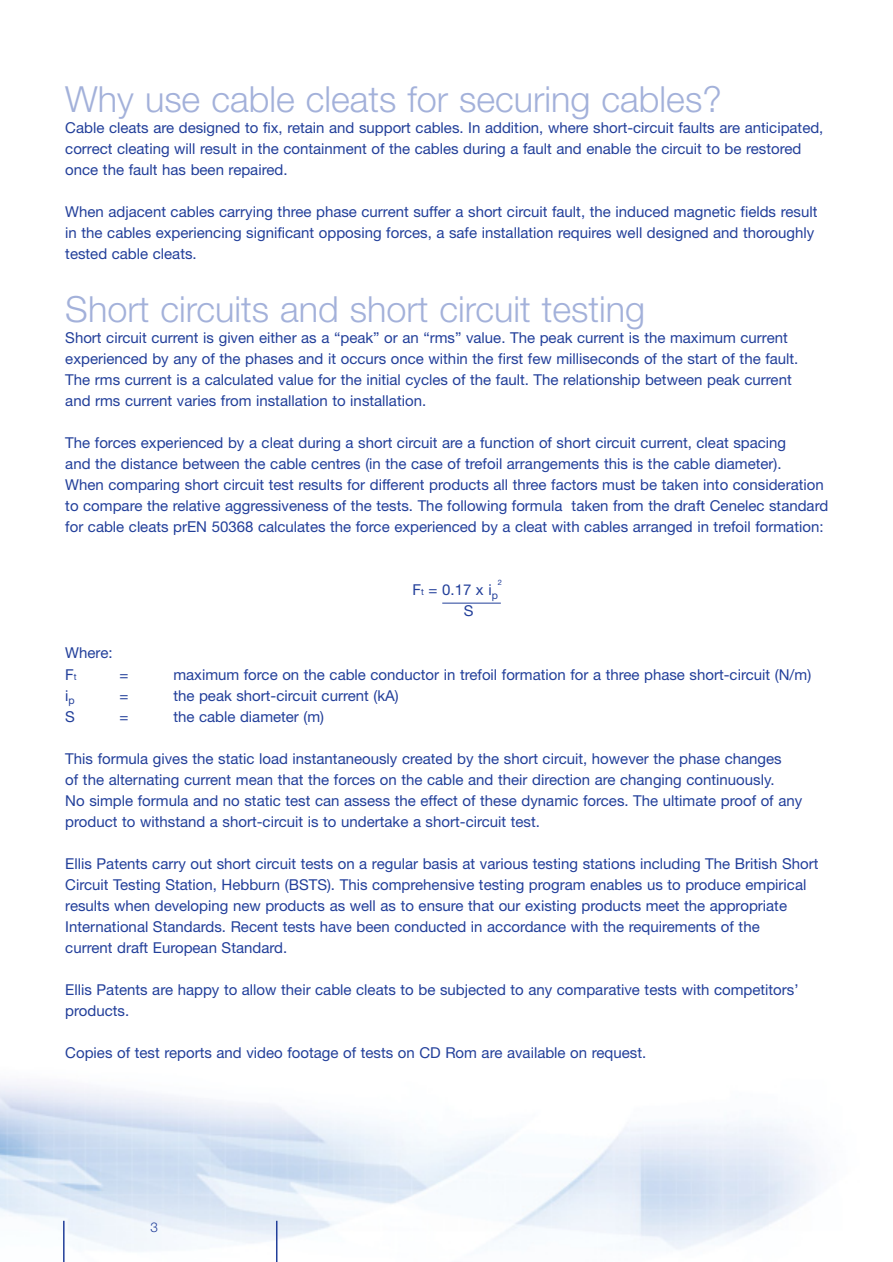
<style>
.page{position:relative;width:893px;height:1262px;background:#fff}
.page>*{position:absolute;margin:0;border:0;box-sizing:border-box;transform-origin:0 0}
.t1{font:300 36px "Helvetica Neue";color:#a3b1da}
.t2{font:15px/21px "Helvetica Neue";color:#223f9a}
.t3{font:300 13.5px "Helvetica Neue";color:#223f9a}
.t4{font:7.5px "Helvetica Neue";color:#223f9a}
.s1{font-size:9px}
</style>
<div class="page">
<hr style="left:276px;top:1220px;width:1px;height:41px;background:#223f9a">
<hr style="left:63px;top:1220px;width:2px;height:41px;background:#223f9a">
<hr style="left:442px;top:603px;width:59px;height:1px;background:#223f9a">
<h1 class="t1" style="left:65px;top:87px;width:657px">Why use cable cleats for securing cables?</h1>
<p class="t2" style="left:65px;top:119px;width:759px">Cable cleats are designed to fix, retain and support cables. In addition, where short-circuit faults are anticipated, correct cleating will result in the containment of the cables during a fault and enable the circuit to be restored once the fault has been repaired.</p>
<p class="t2" style="left:65px;top:203px;width:753px">When adjacent cables carrying three phase current suffer a short circuit fault, the induced magnetic fields result in the cables experiencing significant opposing forces, a safe installation requires well designed and thoroughly tested cable cleats.</p>
<h1 class="t1" style="left:65px;top:297px;width:581px">Short circuits and short circuit testing</h1>
<p class="t2" style="left:65px;top:329px;width:734px">Short circuit current is given either as a “peak” or an “rms” value. The peak current is the maximum current experienced by any of the phases and it occurs once within the first few milliseconds of the start of the fault.<br>The rms current is a calculated value for the initial cycles of the fault. The relationship between peak current and rms current varies from installation to installation.</p>
<p class="t2" style="left:65px;top:434px;width:764px">The forces experienced by a cleat during a short circuit are a function of short circuit current, cleat spacing<br>and the distance between the cable centres (in the case of trefoil arrangements this is the cable diameter).<br>When comparing short circuit test results for different products all three factors must be taken into consideration to compare the relative aggressiveness of the tests. The following formula taken from the draft Cenelec standard for cable cleats prEN 50368 calculates the force experienced by a cleat with cables arranged in trefoil formation:</p>
<p class="t4" style="left:498px;top:580px;width:6px">2</p>
<p class="t2" style="left:412px;top:581px;width:87px">F<span class="s1">t</span> = 0.17 x i<sub>p</sub></p>
<p class="t2" style="left:464px;top:602px;width:11px">S</p>
<p class="t2" style="left:65px;top:644px;width:49px">Where:<br>F<span class="s1">t</span></p>
<p class="t2" style="left:119px;top:665px;width:10px">=</p>
<p class="t2" style="left:173px;top:665px;width:639px">maximum force on the cable conductor in trefoil formation for a three phase short-circuit (N/m)</p>
<p class="t2" style="left:65px;top:686px;width:11px">i<sub>p</sub></p>
<p class="t2" style="left:119px;top:686px;width:10px">=</p>
<p class="t2" style="left:173px;top:686px;width:227px">the peak short-circuit current (kA)</p>
<p class="t2" style="left:65px;top:707px;width:11px">S</p>
<p class="t2" style="left:119px;top:707px;width:10px">=</p>
<p class="t2" style="left:173px;top:707px;width:152px">the cable diameter (m)</p>
<p class="t2" style="left:65px;top:749px;width:738px">This formula gives the static load instantaneously created by the short circuit, however the phase changes<br>of the alternating current mean that the forces on the cable and their direction are changing continuously.<br>No simple formula and no static test can assess the effect of these dynamic forces. The ultimate proof of any product to withstand a short-circuit is to undertake a short-circuit test.</p>
<p class="t2" style="left:65px;top:854px;width:754px">Ellis Patents carry out short circuit tests on a regular basis at various testing stations including The British Short Circuit Testing Station, Hebburn (BSTS). This comprehensive testing program enables us to produce empirical results when developing new products as well as to ensure that our existing products meet the appropriate International Standards. Recent tests have been conducted in accordance with the requirements of the<br>current draft European Standard.</p>
<p class="t2" style="left:65px;top:980px;width:734px">Ellis Patents are happy to allow their cable cleats to be subjected to any comparative tests with competitors’ products.</p>
<p class="t2" style="left:65px;top:1043px;width:582px">Copies of test reports and video footage of tests on CD Rom are available on request.</p>
<p class="t3" style="left:150px;top:1222px;width:9px">3</p>
</div>
